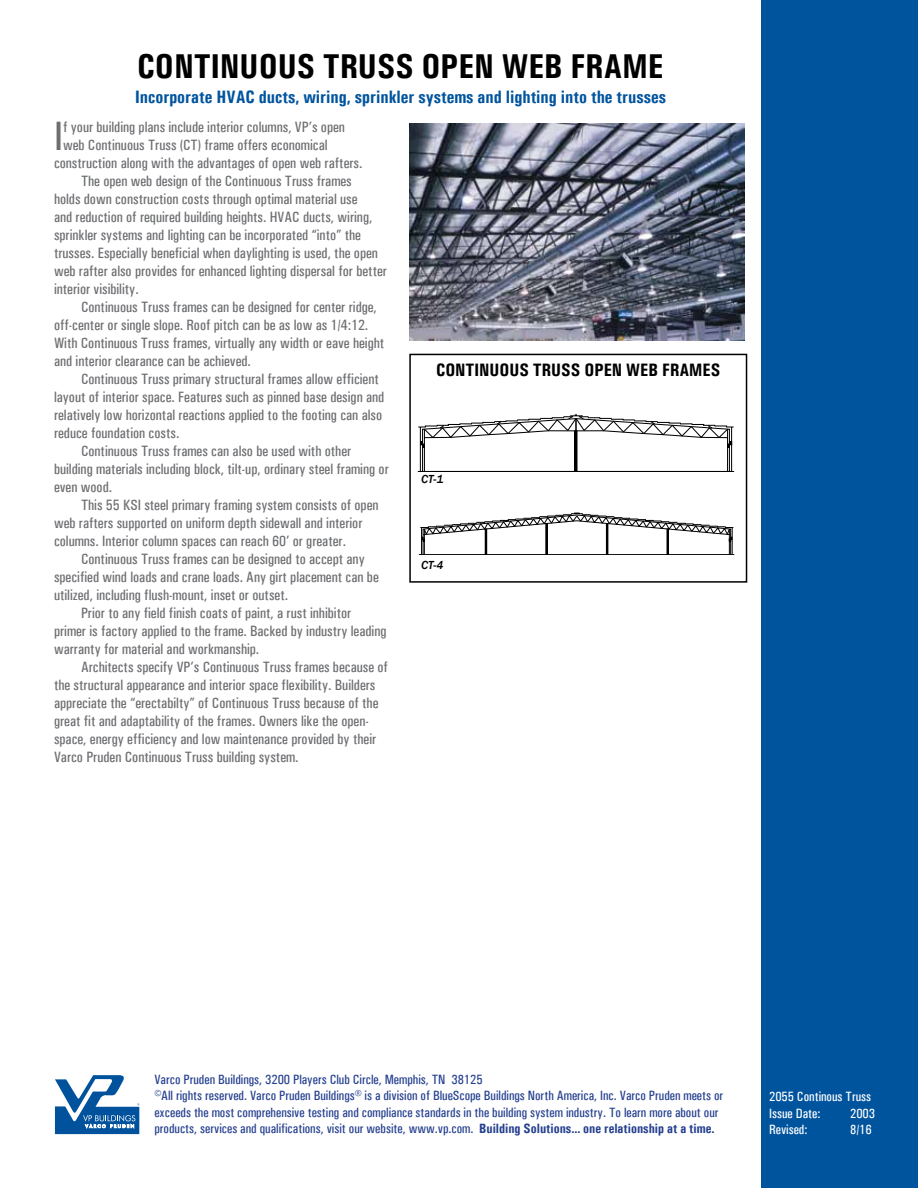
<style>
.page{position:relative;width:918px;height:1188px;background:#fff}
.page>*{position:absolute;margin:0;border:0;box-sizing:border-box;transform-origin:0 0}
.t1{font:500 41.1px "Univers Condensed";color:#6d6e71}
.t2{font:700 34.5px "Univers Condensed";color:#000}
.t3{font:700 18px "Univers Condensed";color:#00549e}
.t4{font:700 18px "Univers Condensed";color:#000}
.t5{font:500 15px "Univers Condensed";color:#6d6e71}
.t6{font:500 13.5px/16.5px "Univers Condensed";color:#25408f}
.t7{font:500 13.5px/16.2px "Univers Condensed";color:#fff}
.t8{font:italic 500 12px "Franklin Gothic";color:#000}
.s1{font-weight:700}
</style>
<div class="page">
<div style="left:761px;top:0;width:157px;height:1188px;background:#00549e"></div>
<svg style="left:55px;top:1075px;width:84px;height:59px"></svg>
<svg style="left:418px;top:414px;width:316px;height:58px"></svg>
<div style="left:575px;top:431px;width:2px;height:41px;border:1px solid #000"></div>
<hr style="left:419px;top:554px;width:315px;height:1px;background:#000">
<svg style="left:420px;top:513px;width:313px;height:42px"></svg>
<img style="left:410px;top:123px;width:334px;height:218px">
<div style="left:409px;top:354px;width:338px;height:229px;border:2px solid #000"></div>
<h2 class="t2" style="left:137px;top:45px;width:528px">CONTINUOUS TRUSS OPEN WEB FRAME</h2>
<p class="t3" style="left:135px;top:86px;width:532px">Incorporate HVAC ducts, wiring, sprinkler systems and lighting into the trusses</p>
<h1 class="t1" style="left:54px;top:112px;width:11px">I</h1>
<p class="t5" style="left:63px;top:118px;width:283px">f your building plans include interior columns, VP’s open</p>
<p class="t5" style="left:63px;top:136px;width:266px">web Continuous Truss (CT) frame offers economical</p>
<p class="t5" style="left:54px;top:154px;width:310px">construction along with the advantages of open web rafters.</p>
<p class="t5" style="left:81px;top:172px;width:272px">The open web design of the Continuous Truss frames</p>
<p class="t5" style="left:54px;top:190px;width:305px">holds down construction costs through optimal material use</p>
<p class="t5" style="left:54px;top:208px;width:320px">and reduction of required building heights. HVAC ducts, wiring,</p>
<p class="t5" style="left:54px;top:226px;width:309px">sprinkler systems and lighting can be incorporated “into” the</p>
<p class="t5" style="left:54px;top:244px;width:326px">trusses. Especially beneficial when daylighting is used, the open</p>
<p class="t5" style="left:54px;top:262px;width:335px">web rafter also provides for enhanced lighting dispersal for better</p>
<p class="t5" style="left:54px;top:280px;width:86px">interior visibility.</p>
<p class="t5" style="left:81px;top:298px;width:297px">Continuous Truss frames can be designed for center ridge,</p>
<p class="t5" style="left:54px;top:316px;width:316px">off-center or single slope. Roof pitch can be as low as 1/4:12.</p>
<p class="t5" style="left:54px;top:334px;width:332px">With Continuous Truss frames, virtually any width or eave height</p>
<p class="t5" style="left:54px;top:352px;width:198px">and interior clearance can be achieved.</p>
<p class="t5" style="left:81px;top:370px;width:299px">Continuous Truss primary structural frames allow efficient</p>
<p class="t5" style="left:54px;top:388px;width:332px">layout of interior space. Features such as pinned base design and</p>
<p class="t5" style="left:54px;top:406px;width:330px">relatively low horizontal reactions applied to the footing can also</p>
<p class="t5" style="left:54px;top:424px;width:127px">reduce foundation costs.</p>
<p class="t5" style="left:81px;top:442px;width:272px">Continuous Truss frames can also be used with other</p>
<p class="t5" style="left:54px;top:460px;width:336px">building materials including block, tilt-up, ordinary steel framing or</p>
<p class="t5" style="left:54px;top:478px;width:60px">even wood.</p>
<p class="t5" style="left:81px;top:496px;width:299px">This 55 KSI steel primary framing system consists of open</p>
<p class="t5" style="left:54px;top:514px;width:310px">web rafters supported on uniform depth sidewall and interior</p>
<p class="t5" style="left:54px;top:532px;width:294px">columns. Interior column spaces can reach 60’ or greater.</p>
<p class="t5" style="left:81px;top:550px;width:285px">Continuous Truss frames can be designed to accept any</p>
<p class="t5" style="left:54px;top:568px;width:326px">specified wind loads and crane loads. Any girt placement can be</p>
<p class="t5" style="left:54px;top:586px;width:236px">utilized, including flush-mount, inset or outset.</p>
<p class="t5" style="left:81px;top:604px;width:272px">Prior to any field finish coats of paint, a rust inhibitor</p>
<p class="t5" style="left:54px;top:622px;width:334px">primer is factory applied to the frame. Backed by industry leading</p>
<p class="t5" style="left:54px;top:640px;width:207px">warranty for material and workmanship.</p>
<p class="t5" style="left:81px;top:658px;width:309px">Architects specify VP’s Continuous Truss frames because of</p>
<p class="t5" style="left:54px;top:676px;width:323px">the structural appearance and interior space flexibility. Builders</p>
<p class="t5" style="left:54px;top:694px;width:326px">appreciate the “erectabilty” of Continuous Truss because of the</p>
<p class="t5" style="left:54px;top:712px;width:316px">great fit and adaptability of the frames. Owners like the open-</p>
<p class="t5" style="left:54px;top:730px;width:324px">space, energy efficiency and low maintenance provided by their</p>
<p class="t5" style="left:54px;top:748px;width:246px">Varco Pruden Continuous Truss building system.</p>
<p class="t4" style="left:436px;top:359px;width:286px">CONTINUOUS TRUSS OPEN WEB FRAMES</p>
<p class="t8" style="left:421px;top:471px;width:24px">CT-1</p>
<p class="t8" style="left:421px;top:558px;width:24px">CT-4</p>
<p class="t6" style="left:154px;top:1071px;width:570px">Varco Pruden Buildings, 3200 Players Club Circle, Memphis, TN 38125<br>©All rights reserved. Varco Pruden Buildings® is a division of BlueScope Buildings North America, Inc. Varco Pruden meets or exceeds the most comprehensive testing and compliance standards in the building system industry. To learn more about our products, services and qualifications, visit our website, www.vp.com. <span class="s1">Building Solutions... one relationship at a time.</span></p>
<p class="t7" style="left:769px;top:1089px;width:104px">2055 Continous Truss<br>Issue Date:</p>
<p class="t7" style="left:850px;top:1105px;width:26px">2003</p>
<p class="t7" style="left:769px;top:1121px;width:40px">Revised:</p>
<p class="t7" style="left:850px;top:1121px;width:23px">8/16</p>
</div>
